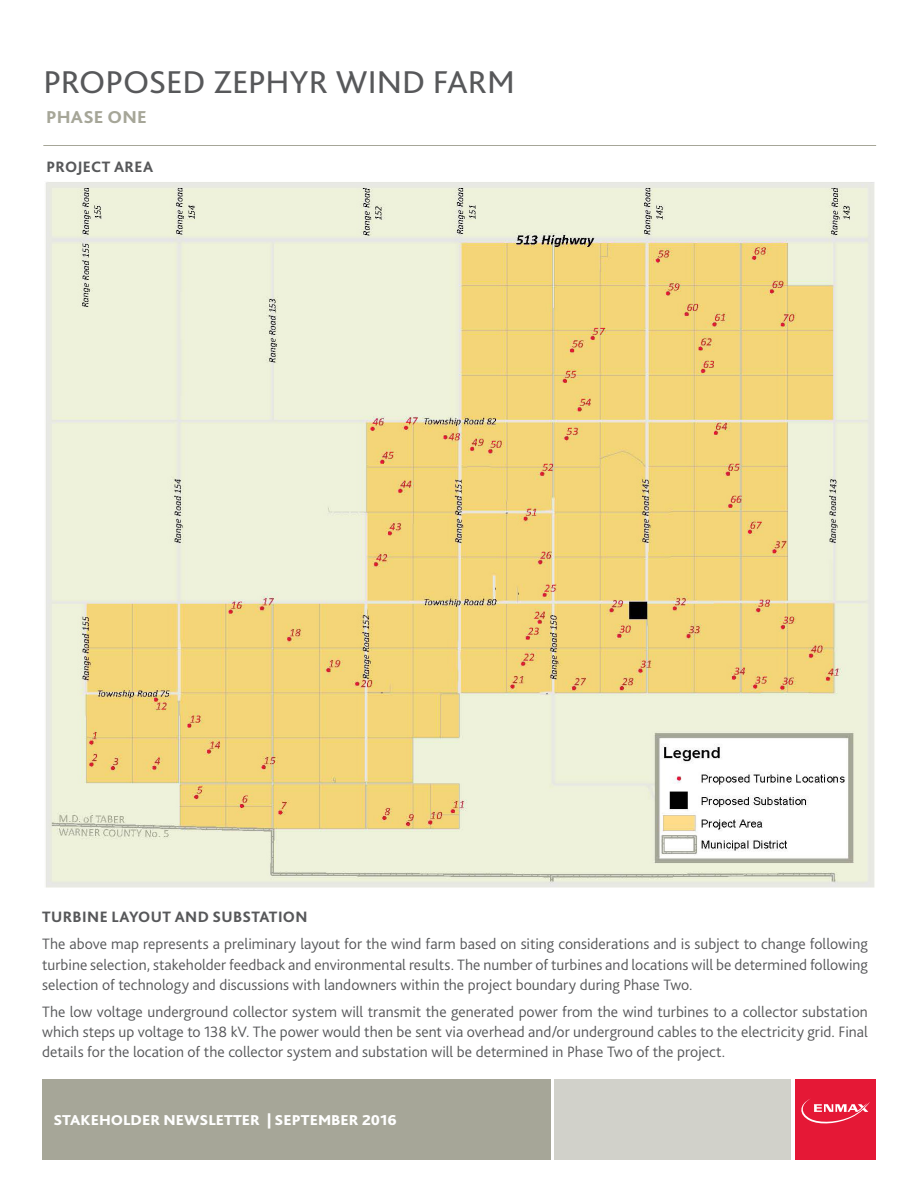
<style>
.page{position:relative;width:918px;height:1188px;background:#fff}
.page>*{position:absolute;margin:0;border:0;box-sizing:border-box;transform-origin:0 0}
.NL_Head{font:33px "Bliss 2";letter-spacing:-.005em;color:#57585a;scale:1.05 1}
.NL_Sub-Head2{font:800 18px "Bliss 2";letter-spacing:.01em;color:#a6a698;scale:1.05 1}
.Body{font:300 15.75px/20.2px "Bliss 2";color:#57585a;text-align:justify}
.Sub-Head_-_red{font:800 15.75px "Bliss 2";letter-spacing:.02em;color:#57585a}
.DATE{font:800 15px "Bliss 2";color:#fff;scale:1.05 1}
</style>
<div class="page">
<hr style="left:43px;top:145px;width:833px;height:1px;background:#a6a698">
<div style="left:795px;top:1079px;width:81px;height:81px;background:#e51836"></div>
<svg style="left:801px;top:1099px;width:69px;height:25px"></svg>
<div style="left:42px;top:1079px;width:509px;height:81px;background:#a6a698"></div>
<div style="left:555px;top:1079px;width:236px;height:81px;background:#d1d1ca"></div>
<img style="left:45px;top:182px;width:830px;height:706px">
<p class="NL_Head" style="left:44px;top:61px;width:450px">PROPOSED ZEPHYR WIND FARM</p>
<p class="NL_Sub-Head2" style="left:46px;top:105px;width:97px">PHASE ONE</p>
<p class="Sub-Head_-_red" style="left:47px;top:157px;width:108px">PROJECT AREA</p>
<p class="Sub-Head_-_red" style="left:42px;top:907px;width:267px">TURBINE LAYOUT AND SUBSTATION</p>
<p class="Body" style="left:42px;top:934px;width:827px">The above map represents a preliminary layout for the wind farm based on siting considerations and is subject to change following turbine selection, stakeholder feedback and environmental results. The number of turbines and locations will be determined following selection of technology and discussions with landowners within the project boundary during Phase Two.</p>
<p class="Body" style="left:42px;top:1001px;width:827px">The low voltage underground collector system will transmit the generated power from the wind turbines to a collector substation which steps up voltage to 138 kV. The power would then be sent via overhead and/or underground cables to the electricity grid. Final details for the location of the collector system and substation will be determined in Phase Two of the project.</p>
<p class="DATE" style="left:53px;top:1110px;width:329px">STAKEHOLDER NEWSLETTER | SEPTEMBER 2016</p>
</div>
